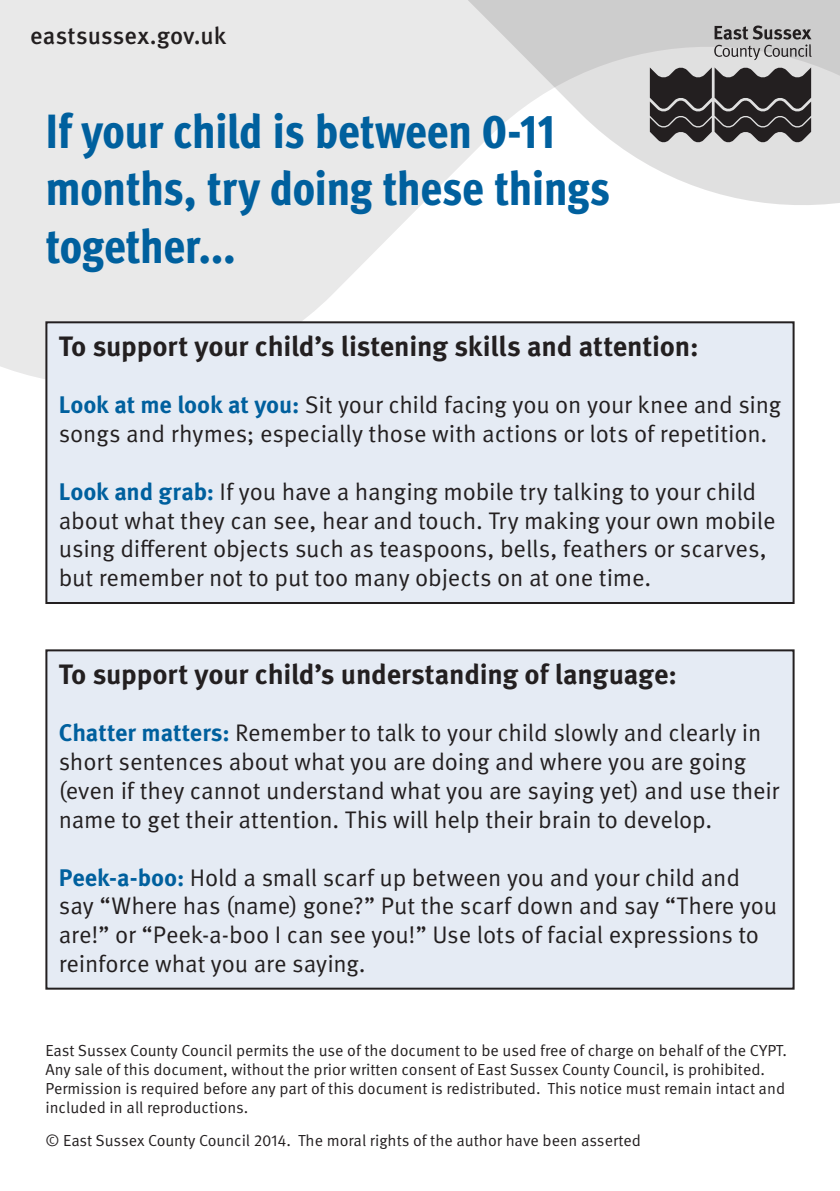
<style>
.page{position:relative;width:840px;height:1191px;background:#fff}
.page>*{position:absolute;margin:0;border:0;box-sizing:border-box;transform-origin:0 0}
.t1{font:800 48px/57.6px "Meta Cond OT";letter-spacing:-.015em;color:#00609e}
.t2{font:700 28px "Meta Pro";letter-spacing:-.01em;color:#231f20}
.t3{font:24px/28.8px "Meta Pro";letter-spacing:-.01em;color:#231f20}
.t4{font:500 24px "Meta Pro";letter-spacing:.005em;color:#231f20}
.t5{font:16px/19.2px "Meta Pro";color:#231f20}
.s1{font-weight:700;color:#00609e}
</style>
<div class="page">
<svg style="left:0;top:208px;width:795px;height:181px"></svg>
<svg style="left:0;top:0;width:839px;height:208px;background:#e7e7e7"></svg>
<svg style="left:649px;top:67px;width:161px;height:76px;background:#4f4c4d"></svg>
<svg style="left:713px;top:26px;width:98px;height:34px;background:#a3a2a3"></svg>
<div style="left:46px;top:322px;width:747px;height:281px;background:#e5ebf4"></div>
<div style="left:45px;top:321px;width:749px;height:283px;border:2px solid #231f20"></div>
<div style="left:46px;top:650px;width:747px;height:338px;background:#e5ebf4"></div>
<div style="left:45px;top:649px;width:749px;height:340px;border:2px solid #231f20"></div>
<p class="t4" style="left:30px;top:20px;width:197px">eastsussex.gov.uk</p>
<h1 class="t1" style="left:45px;top:103px;width:566px">If your child is between 0-11 months, try doing these things together...</h1>
<p class="t2" style="left:59px;top:328px;width:641px">To support your child’s listening skills and attention:</p>
<p class="t3" style="left:59px;top:391px;width:723px"><span class="s1">Look at me look at you:</span> Sit your child facing you on your knee and sing songs and rhymes; especially those with actions or lots of repetition.</p>
<p class="t3" style="left:59px;top:477px;width:717px"><span class="s1">Look and grab:</span> If you have a hanging mobile try talking to your child about what they can see, hear and touch. Try making your own mobile using different objects such as teaspoons, bells, feathers or scarves, but remember not to put too many objects on at one time.</p>
<p class="t2" style="left:59px;top:656px;width:619px">To support your child’s understanding of language:</p>
<p class="t3" style="left:59px;top:719px;width:721px"><span class="s1">Chatter matters:</span> Remember to talk to your child slowly and clearly in short sentences about what you are doing and where you are going (even if they cannot understand what you are saying yet) and use their name to get their attention. This will help their brain to develop.</p>
<p class="t3" style="left:59px;top:863px;width:719px"><span class="s1">Peek-a-boo:</span> Hold a small scarf up between you and your child and say “Where has (name) gone?” Put the scarf down and say “There you are!” or “Peek-a-boo I can see you!” Use lots of facial expressions to reinforce what you are saying.</p>
<p class="t5" style="left:45px;top:1040px;width:742px">East Sussex County Council permits the use of the document to be used free of charge on behalf of the CYPT.<br>Any sale of this document, without the prior written consent of East Sussex County Council, is prohibited.<br>Permission is required before any part of this document is redistributed. This notice must remain intact and included in all reproductions.</p>
<p class="t5" style="left:45px;top:1131px;width:596px">© East Sussex County Council 2014. The moral rights of the author have been asserted</p>
</div>
